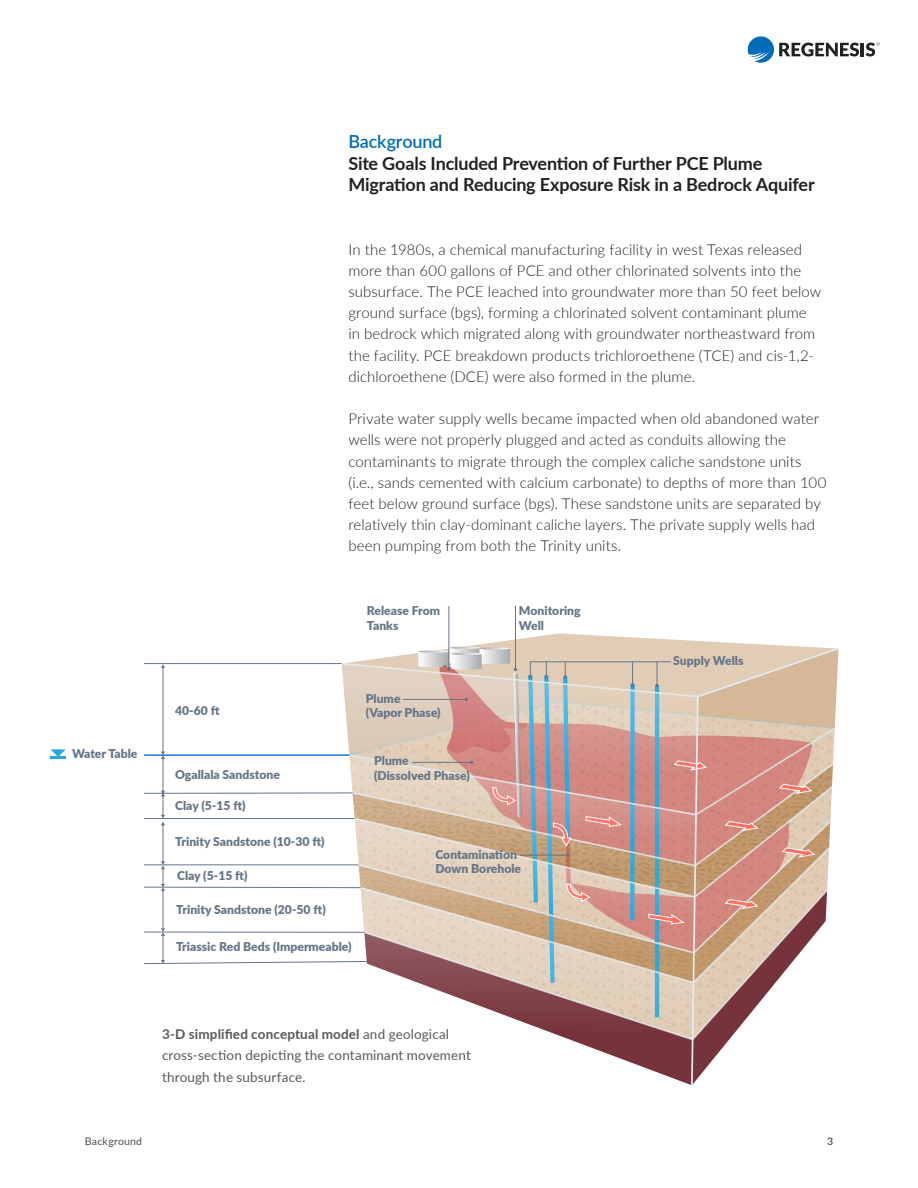
<style>
.page{position:relative;width:918px;height:1188px;background:#fff}
.page>*{position:absolute;margin:0;border:0;box-sizing:border-box;transform-origin:0 0}
.t1{font:700 18px/21.1px "Lato";letter-spacing:-.01em;color:#212121}
.t2{font:600 18px "Lato";letter-spacing:-.01em;color:#006db7}
.t3{font:300 15px/21.1px "Lato";letter-spacing:.005em;color:#212121}
.t4{font:13.5px/21.1px "Lato";letter-spacing:.01em;color:#585858}
.t5{font:900 12.15px/14.5px "Lato";color:#657588}
.t6{font:10.5px "Lato";letter-spacing:.02em;color:#4e4e4e}
.t7{font:600 10.5px "Lato";color:#4e4e4e}
.s1{font-weight:700}
</style>
<div class="page">
<svg style="left:748px;top:36px;width:132px;height:27px"></svg>
<svg style="left:693px;top:1041px;width:35px;height:43px"></svg>
<svg style="left:571px;top:1040px;width:122px;height:45px"></svg>
<hr style="left:448px;top:606px;width:1px;height:64px;background:#657588">
<hr style="left:515px;top:606px;width:1px;height:64px;background:#657588">
<svg style="left:144px;top:633px;width:695px;height:407px"></svg>
<svg style="left:51px;top:749px;width:15px;height:9px"></svg>
<p class="t2" style="left:348px;top:129px;width:96px">Background</p>
<p class="t1" style="left:348px;top:152px;width:468px">Site Goals Included Prevention of Further PCE Plume<br>Migration and Reducing Exposure Risk in a Bedrock Aquifer</p>
<p class="t3" style="left:348px;top:238px;width:474px">In the 1980s, a chemical manufacturing facility in west Texas released more than 600 gallons of PCE and other chlorinated solvents into the subsurface. The PCE leached into groundwater more than 50 feet below ground surface (bgs), forming a chlorinated solvent contaminant plume in bedrock which migrated along with groundwater northeastward from the facility. PCE breakdown products trichloroethene (TCE) and cis-1,2- dichloroethene (DCE) were also formed in the plume.</p>
<p class="t3" style="left:348px;top:408px;width:480px">Private water supply wells became impacted when old abandoned water wells were not properly plugged and acted as conduits allowing the contaminants to migrate through the complex caliche sandstone units (i.e., sands cemented with calcium carbonate) to depths of more than 100 feet below ground surface (bgs). These sandstone units are separated by relatively thin clay-dominant caliche layers. The private supply wells had been pumping from both the Trinity units.</p>
<p class="t5" style="left:72px;top:746px;width:67px">Water Table</p>
<p class="t5" style="left:367px;top:603px;width:75px">Release From<br>Tanks</p>
<p class="t5" style="left:519px;top:603px;width:63px">Monitoring<br>Well</p>
<p class="t5" style="left:175px;top:703px;width:46px">40-60 ft</p>
<p class="t5" style="left:175px;top:767px;width:106px">Ogallala Sandstone</p>
<p class="t5" style="left:175px;top:798px;width:72px">Clay (5-15 ft)</p>
<p class="t5" style="left:175px;top:834px;width:151px">Trinity Sandstone (10-30 ft)</p>
<p class="t5" style="left:177px;top:868px;width:72px">Clay (5-15 ft)</p>
<p class="t5" style="left:176px;top:902px;width:151px">Trinity Sandstone (20-50 ft)</p>
<p class="t5" style="left:176px;top:939px;width:177px">Triassic Red Beds (Impermeable)</p>
<p class="t5" style="left:366px;top:691px;width:76px">Plume<br>(Vapor Phase)</p>
<p class="t5" style="left:374px;top:753px;width:97px">Plume<br>(Dissolved Phase)</p>
<p class="t5" style="left:435px;top:846px;width:87px">Contamination<br>Down Borehole</p>
<p class="t4" style="left:162px;top:1023px;width:310px"><span class="s1">3-D simplified conceptual model</span> and geological cross-section depicting the contaminant movement through the subsurface.</p>
<p class="t5" style="left:673px;top:653px;width:72px">Supply Wells</p>
<p class="t6" style="left:85px;top:1134px;width:59px">Background</p>
<p class="t7" style="left:827px;top:1134px;width:8px">3</p>
</div>
